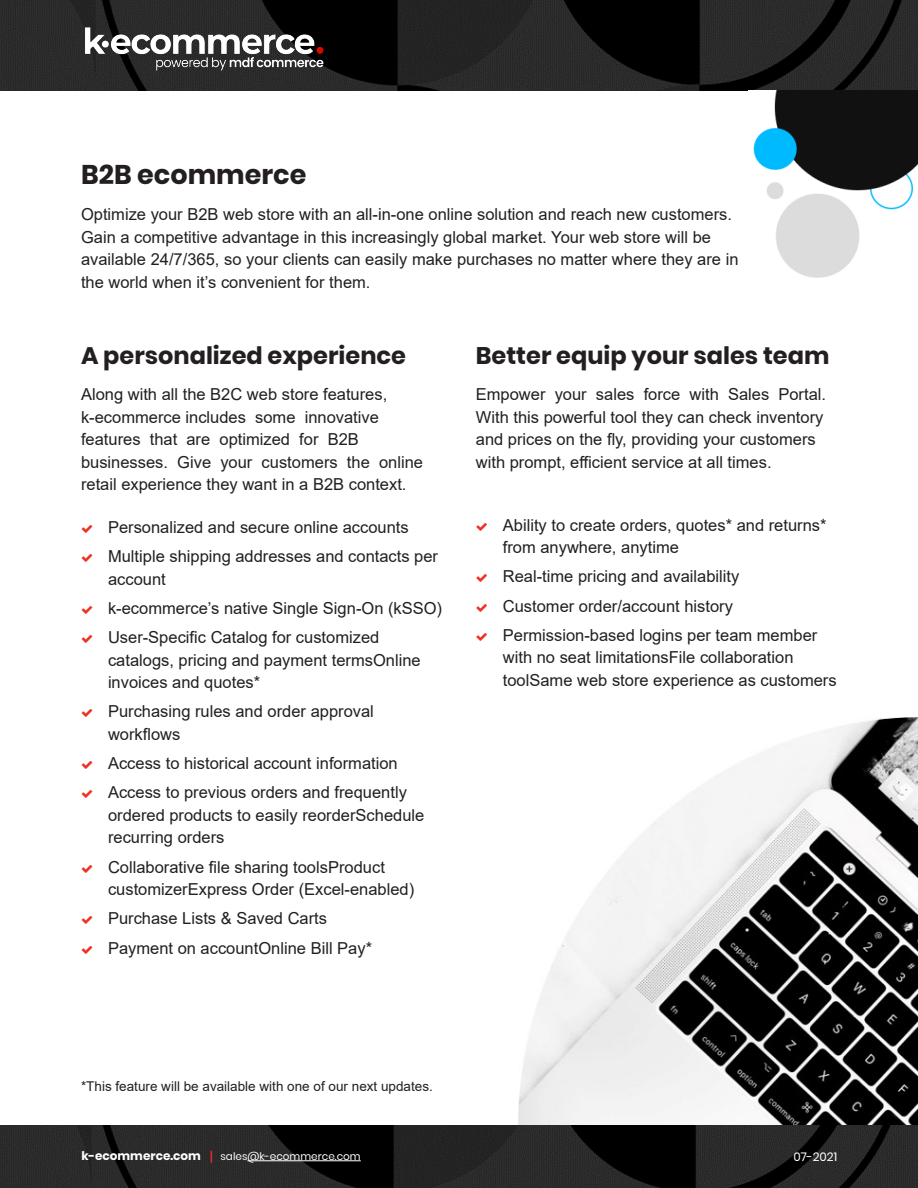
<style>
.page{position:relative;width:918px;height:1188px;background:#fff}
.page>*{position:absolute;margin:0;border:0;box-sizing:border-box;transform-origin:0 0}
.t1{font:700 27px "Poppins";color:#231f20}
.t2{font:700 24px "Poppins";color:#231f20}
.texte_courant{font:16.5px/22.5px "Arial";color:#231f20}
.small_texte{font:13.5px "Arial";color:#231f20}
.t3{font:12px "Poppins";color:#fff}
.t4{font:10.5px "Poppins";color:#fff}
.s1{font-weight:700;font-size:12px}
.s2{font-family:"Open Sans";font-weight:700;font-size:12px;color:#ef3122}
</style>
<div class="page">
<img style="left:0;top:0;width:918px;height:91px">
<img style="left:0;top:1125px;width:918px;height:63px">
<img style="left:80px;top:24px;width:247px;height:48px">
<hr style="left:247px;top:1161px;width:114px;height:1px;background:#fff">
<img style="left:519px;top:717px;width:399px;height:408px">
<img style="left:753px;top:91px;width:165px;height:187px">
<h4 class="t1" style="left:81px;top:159px;width:227px">B2B ecommerce</h4>
<p class="texte_courant" style="left:81px;top:203px;width:659px">Optimize your B2B web store with an all-in-one online solution and reach new customers.<br>Gain a competitive advantage in this increasingly global market. Your web store will be available 24/7/365, so your clients can easily make purchases no matter where they are in the world when it’s convenient for them.</p>
<h5 class="t2" style="left:81px;top:342px;width:327px">A personalized experience</h5>
<p class="texte_courant" style="left:81px;top:383px;width:344px">Along with all the B2C web store features, k-ecommerce includes some innovative features that are optimized for B2B businesses. Give your customers the online retail experience they want in a B2B context.</p>
<p class="texte_courant" style="left:108px;top:516px;width:302px">Personalized and secure online accounts</p>
<p class="texte_courant" style="left:108px;top:545px;width:332px">Multiple shipping addresses and contacts per account</p>
<p class="texte_courant" style="left:108px;top:597px;width:336px">k-ecommerce’s native Single Sign-On (kSSO)</p>
<p class="texte_courant" style="left:108px;top:626px;width:314px">User-Specific Catalog for customized catalogs, pricing and payment termsOnline invoices and quotes*</p>
<p class="texte_courant" style="left:108px;top:700px;width:267px">Purchasing rules and order approval workflows</p>
<p class="texte_courant" style="left:108px;top:752px;width:291px">Access to historical account information</p>
<p class="texte_courant" style="left:108px;top:781px;width:318px">Access to previous orders and frequently ordered products to easily reorderSchedule recurring orders</p>
<p class="texte_courant" style="left:108px;top:855px;width:308px">Collaborative file sharing toolsProduct customizerExpress Order (Excel-enabled)</p>
<p class="texte_courant" style="left:108px;top:907px;width:221px">Purchase Lists &amp; Saved Carts</p>
<p class="texte_courant" style="left:108px;top:936px;width:266px">Payment on accountOnline Bill Pay*</p>
<h5 class="t2" style="left:476px;top:342px;width:355px">Better equip your sales team</h5>
<p class="texte_courant" style="left:476px;top:383px;width:352px">Empower your sales force with Sales Portal.<br>With this powerful tool they can check inventory and prices on the fly, providing your customers with prompt, efficient service at all times.</p>
<p class="texte_courant" style="left:503px;top:513px;width:325px">Ability to create orders, quotes* and returns* from anywhere, anytime</p>
<p class="texte_courant" style="left:503px;top:565px;width:238px">Real-time pricing and availability</p>
<p class="texte_courant" style="left:503px;top:594px;width:232px">Customer order/account history</p>
<p class="texte_courant" style="left:503px;top:624px;width:335px">Permission-based logins per team member with no seat limitationsFile collaboration toolSame web store experience as customers</p>
<p class="small_texte" style="left:81px;top:1077px;width:353px">*This feature will be available with one of our next updates.</p>
<p class="t4" style="left:81px;top:1150px;width:281px"><span class="s1">k-ecommerce.com</span> <span class="s2">|</span> sales@k-ecommerce.com</p>
<p class="t3" style="left:793px;top:1149px;width:45px">07-2021</p>
</div>
